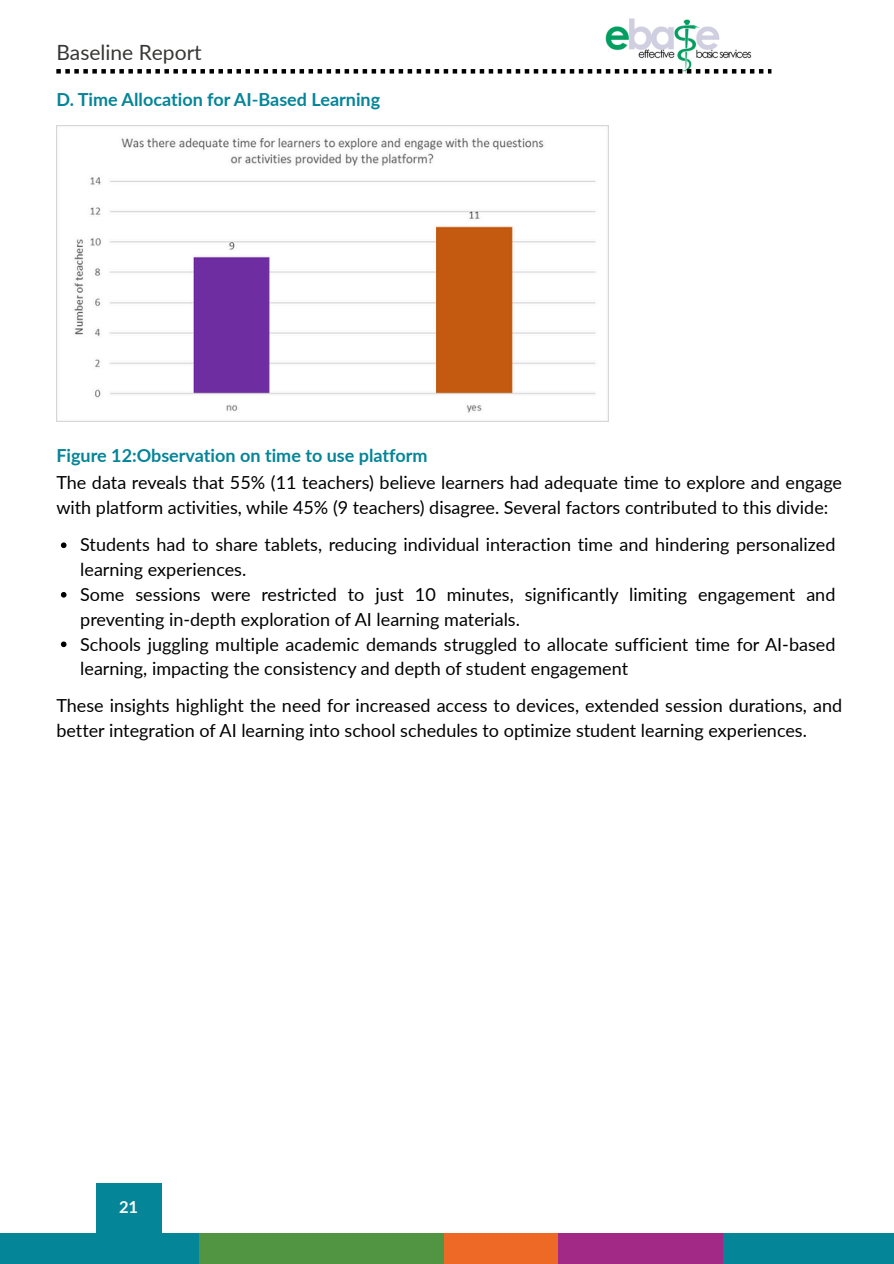
<style>
.page{position:relative;width:894px;height:1264px;background:#fff}
.page>*{position:absolute;margin:0;border:0;box-sizing:border-box;transform-origin:0 0}
.t1{font:21px "Lato";color:#373736}
.t2{font:18px/24.8px "Lato";color:#000}
.t3{font:700 18px "Lato";color:#058598}
.t4{font:700 16.5px "Lato";color:#fff}
</style>
<div class="page">
<div style="left:0;top:1233px;width:200px;height:30px;background:#058598"></div>
<div style="left:722px;top:1233px;width:171px;height:30px;background:#058598"></div>
<div style="left:557px;top:1233px;width:165px;height:30px;background:#a22986"></div>
<div style="left:443px;top:1233px;width:114px;height:30px;background:#ef6926"></div>
<div style="left:200px;top:1233px;width:243px;height:30px;background:#519442"></div>
<div style="left:97px;top:1183px;width:64px;height:80px;background:#058598"></div>
<img style="left:605px;top:18px;width:146px;height:51px">
<svg style="left:56px;top:69px;width:715px;height:5px"></svg>
<img style="left:56px;top:125px;width:552px;height:296px">
<svg style="left:61px;top:542px;width:5px;height:6px"></svg>
<svg style="left:61px;top:592px;width:5px;height:5px"></svg>
<svg style="left:61px;top:641px;width:5px;height:6px"></svg>
<p class="t1" style="left:56px;top:40px;width:147px">Baseline Report</p>
<h2 class="t3" style="left:56px;top:88px;width:325px">D. Time Allocation for AI-Based Learning</h2>
<p class="t3" style="left:56px;top:444px;width:372px">Figure 12:Observation on time to use platform</p>
<p class="t2" style="left:56px;top:470px;width:787px">The data reveals that 55% (11 teachers) believe learners had adequate time to explore and engage with platform activities, while 45% (9 teachers) disagree. Several factors contributed to this divide:</p>
<h2 class="t2" style="left:80px;top:532px;width:756px">Students had to share tablets, reducing individual interaction time and hindering personalized learning experiences.</h2>
<p class="t2" style="left:80px;top:581px;width:756px">Some sessions were restricted to just 10 minutes, significantly limiting engagement and preventing in-depth exploration of AI learning materials.</p>
<p class="t2" style="left:80px;top:631px;width:756px">Schools juggling multiple academic demands struggled to allocate sufficient time for AI-based learning, impacting the consistency and depth of student engagement</p>
<p class="t2" style="left:56px;top:692px;width:787px">These insights highlight the need for increased access to devices, extended session durations, and better integration of AI learning into school schedules to optimize student learning experiences.</p>
<h1 class="t4" style="left:119px;top:1196px;width:21px">21</h1>
</div>
